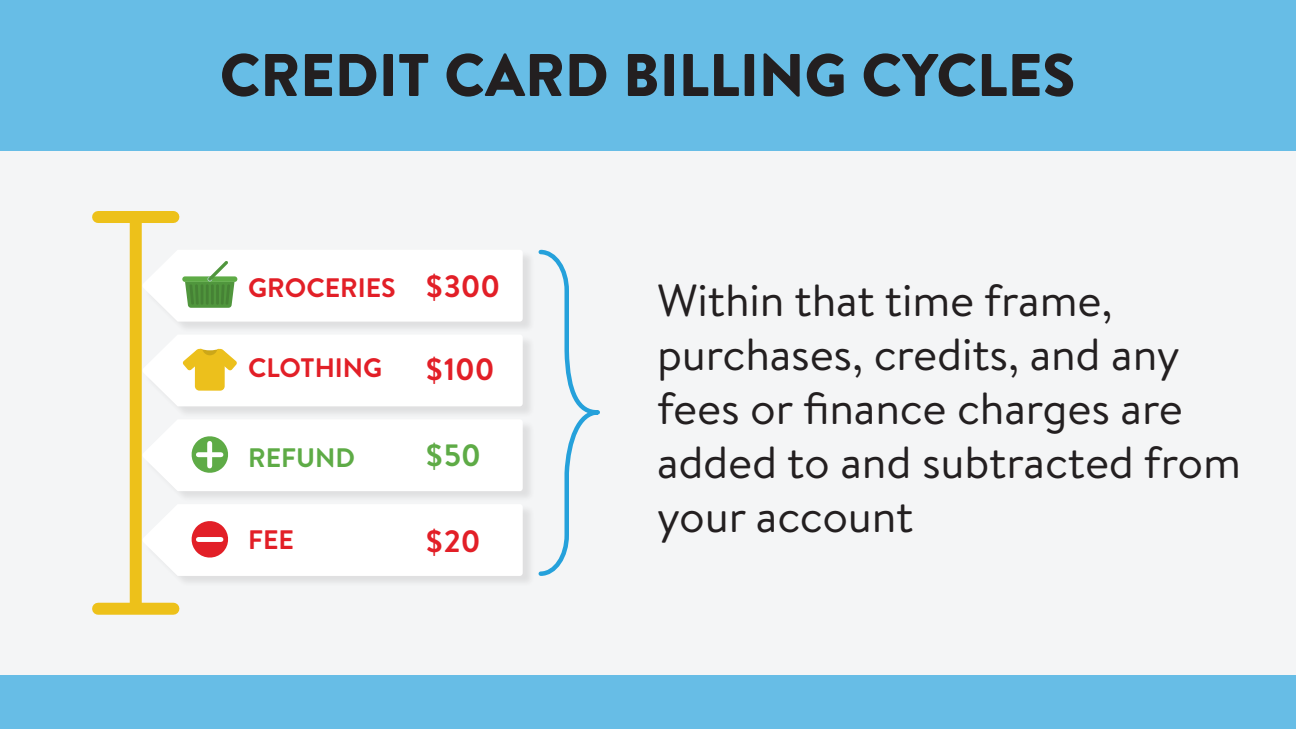
<style>
.page{position:relative;width:1296px;height:729px;background:#f4f5f6}
.page>*{position:absolute;margin:0;border:0;box-sizing:border-box;transform-origin:0 0}
.t1{font:900 60px "Brandon Text";color:#231f20}
.t2{font:45px/54px "Brandon Text";letter-spacing:-.005em;color:#231f20}
.t3{font:700 30.75px "Brandon Text";color:#e21f27}
.t4{font:700 30.75px "Brandon Text";color:#5eab46}
.t5{font:700 26.7px "Brandon Text";color:#e21f27}
.t6{font:700 26.7px "Brandon Text";color:#5eab46}
</style>
<div class="page">
<div style="left:0;top:675px;width:1296px;height:54px;background:#67bde6"></div>
<div style="left:0;top:0;width:1296px;height:150px;background:#67bde6"></div>
<div style="left:144px;top:250px;width:391px;height:83px;background:#231f20;opacity:.1"></div>
<div style="left:144px;top:335px;width:391px;height:83px;background:#231f20;opacity:.1"></div>
<div style="left:144px;top:420px;width:391px;height:83px;background:#e8e9ea"></div>
<div style="left:144px;top:505px;width:391px;height:82px;background:#231f20;opacity:.1"></div>
<div style="left:130px;top:222px;width:12px;height:381px;background:#edc11a"></div>
<div style="left:98px;top:211px;width:75px;height:12px;background:#edc11a"></div>
<div style="left:98px;top:603px;width:75px;height:12px;background:#edc11a"></div>
<svg style="left:538px;top:249px;width:62px;height:327px"></svg>
<svg style="left:143px;top:250px;width:380px;height:72px"></svg>
<svg style="left:143px;top:335px;width:380px;height:71px"></svg>
<svg style="left:143px;top:420px;width:380px;height:71px;background:#f9fcf9"></svg>
<div style="left:198px;top:452px;width:23px;height:5px;background:#fff"></div>
<div style="left:207px;top:443px;width:5px;height:23px;background:#fff"></div>
<svg style="left:143px;top:505px;width:380px;height:71px"></svg>
<div style="left:198px;top:537px;width:23px;height:5px;background:#fff"></div>
<h1 class="t1" style="left:220px;top:33px;width:857px">CREDIT CARD BILLING CYCLES</h1>
<p class="t5" style="left:248px;top:270px;width:149px">GROCERIES</p>
<p class="t3" style="left:425px;top:265px;width:77px">$300</p>
<p class="t5" style="left:248px;top:349px;width:136px">CLOTHING</p>
<p class="t3" style="left:425px;top:348px;width:71px">$100</p>
<p class="t6" style="left:248px;top:439px;width:108px">REFUND</p>
<p class="t4" style="left:425px;top:434px;width:57px">$50</p>
<p class="t5" style="left:248px;top:522px;width:47px">FEE</p>
<p class="t3" style="left:425px;top:520px;width:57px">$20</p>
<p class="t2" style="left:657px;top:272px;width:586px">Within that time frame, purchases, credits, and any fees or finance charges are added to and subtracted from your account</p>
</div>
